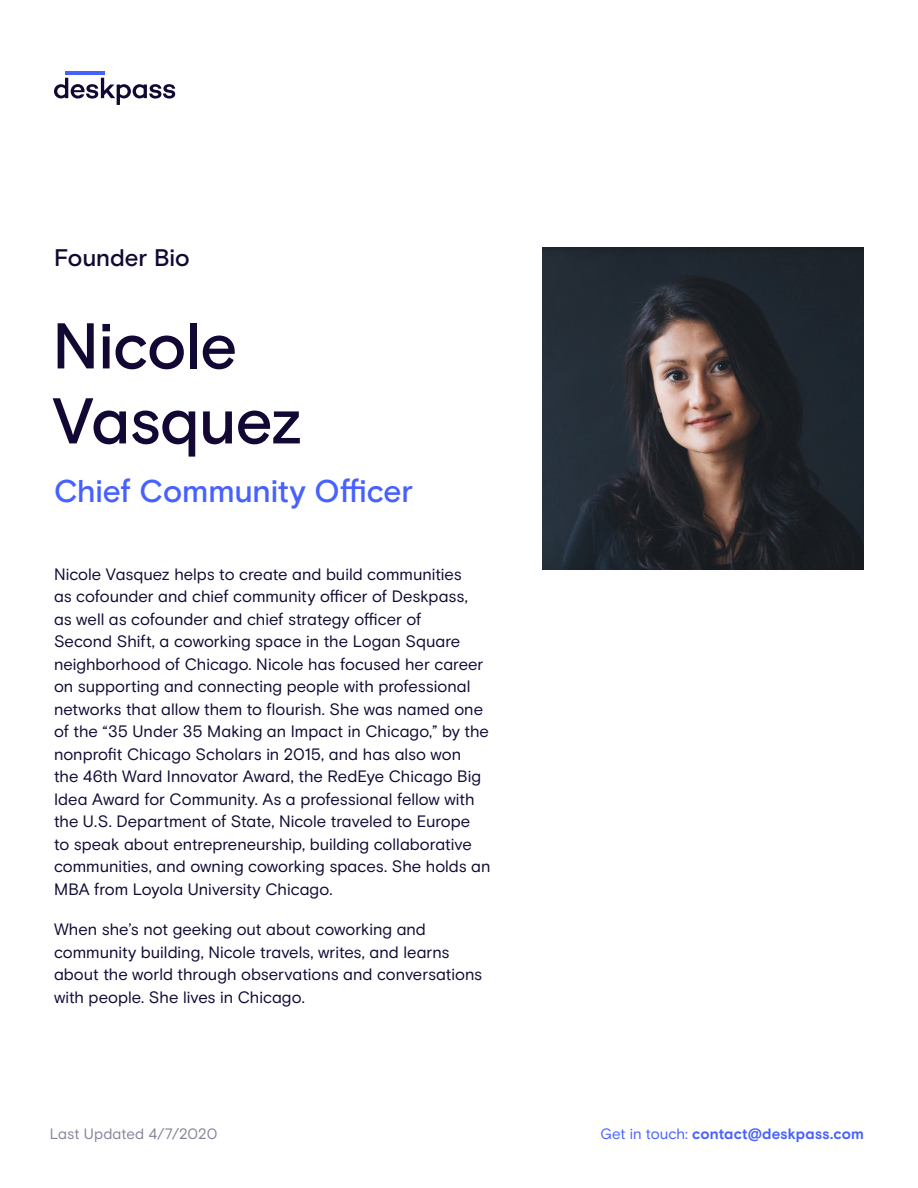
<style>
.page{position:relative;width:918px;height:1188px;background:#fff}
.page>*{position:absolute;margin:0;border:0;box-sizing:border-box;transform-origin:0 0}
.t1{font:500 64.5px/75px "Basis Grotesque Pro";letter-spacing:-.01em;color:#120833}
.t2{font:500 31.5px "Basis Grotesque Pro";letter-spacing:-.005em;color:#4761ff}
.t3{font:500 24px "Basis Grotesque Pro";letter-spacing:-.005em;color:#120833}
.t4{font:16.5px/22.5px "Basis Grotesque Pro";color:#120833}
.t5{font:700 15px "Basis Grotesque Pro";letter-spacing:.01em;color:#4761ff}
.t6{font:15px "Basis Grotesque Pro";letter-spacing:.005em;color:#888399}
.s1{font-weight:400}
</style>
<div class="page">
<svg style="left:54px;top:78px;width:121px;height:27px"></svg>
<hr style="left:65px;top:71px;width:39px;height:3px;background:#4761ff">
<img style="left:542px;top:248px;width:322px;height:322px">
<p class="t3" style="left:54px;top:244px;width:137px">Founder Bio</p>
<p class="t1" style="left:52px;top:310px;width:251px">Nicole<br>Vasquez</p>
<p class="t2" style="left:54px;top:472px;width:361px">Chief Community Officer</p>
<p class="t4" style="left:54px;top:563px;width:438px">Nicole Vasquez helps to create and build communities<br>as cofounder and chief community officer of Deskpass,<br>as well as cofounder and chief strategy officer of<br>Second Shift, a coworking space in the Logan Square neighborhood of Chicago. Nicole has focused her career on supporting and connecting people with professional networks that allow them to flourish. She was named one of the “35 Under 35 Making an Impact in Chicago,” by the nonprofit Chicago Scholars in 2015, and has also won<br>the 46th Ward Innovator Award, the RedEye Chicago Big Idea Award for Community. As a professional fellow with the U.S. Department of State, Nicole traveled to Europe<br>to speak about entrepreneurship, building collaborative communities, and owning coworking spaces. She holds an MBA from Loyola University Chicago.</p>
<p class="t4" style="left:54px;top:919px;width:430px">When she’s not geeking out about coworking and community building, Nicole travels, writes, and learns about the world through observations and conversations with people. She lives in Chicago.</p>
<p class="t6" style="left:50px;top:1125px;width:169px">Last Updated 4/7/2020</p>
<p class="t5" style="left:600px;top:1125px;width:265px"><span class="s1">Get in touch:</span> contact@deskpass.com</p>
</div>
